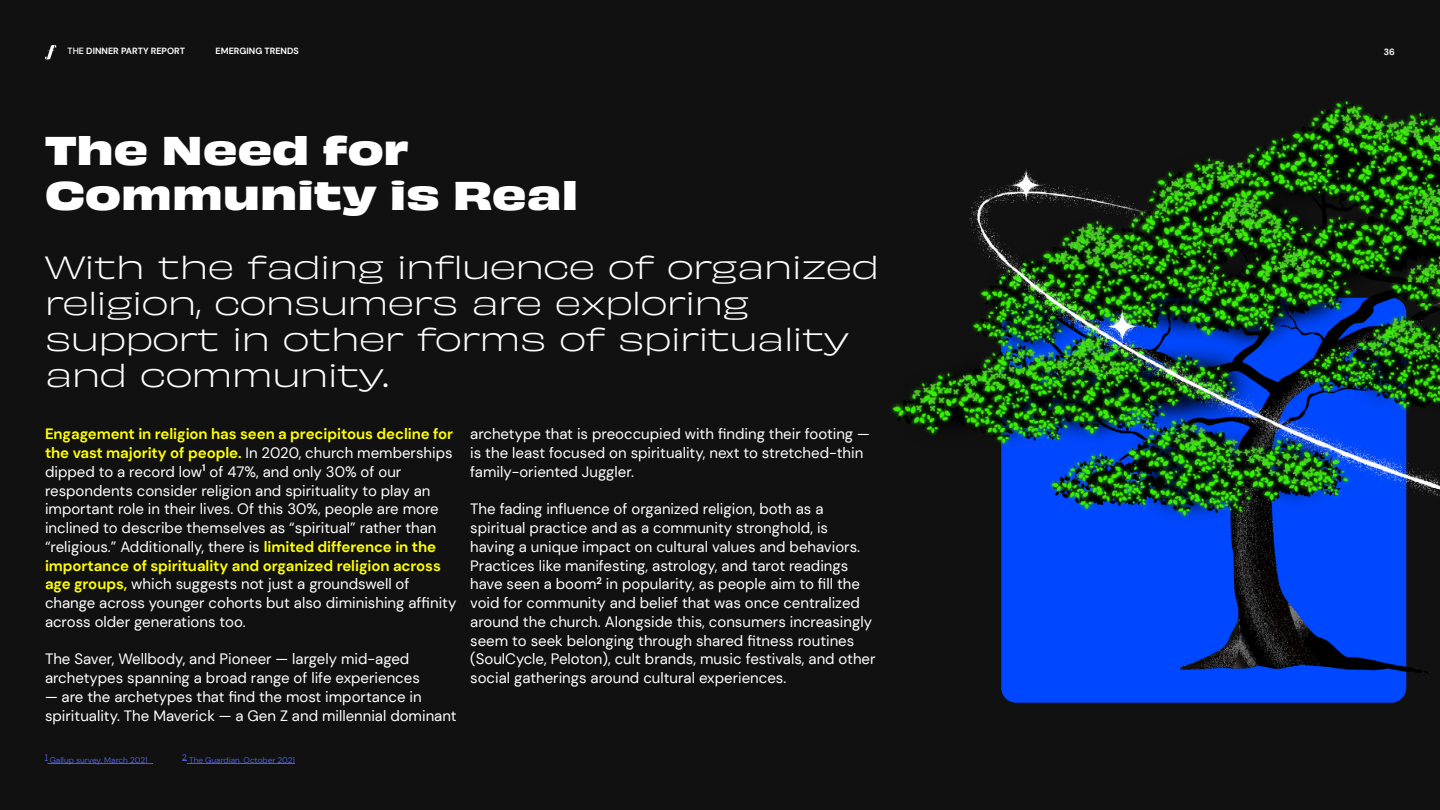
<style>
.page{position:relative;width:1440px;height:810px;background:#111}
.page>*{position:absolute;margin:0;border:0;box-sizing:border-box;transform-origin:0 0}
.HL_2{font:700 expanded 37.5px/45px "Obviously";color:#fff}
.HL_2-2{font:30px/36px "Obviously Wide Lght";letter-spacing:-.01em;color:#fff}
.Body_2{font:15px/18.8px "DM Sans";color:#fff}
.Footers{font:700 9px "DM Sans";color:#fff}
.Body_2-2{font:8.25px "DM Sans";color:#4f5cd6}
.s1{font-weight:500}
.s2{font-weight:700;color:#ff0}
</style>
<div class="page">
<svg style="left:45px;top:45px;width:11px;height:14px"></svg>
<img style="left:891px;top:100px;width:549px;height:603px">
<hr style="left:47px;top:763px;width:106px;height:1px;background:#4f5cd6">
<hr style="left:187px;top:763px;width:108px;height:1px;background:#4f5cd6">
<p class="Footers" style="left:68px;top:45px;width:119px"><span class="s1">THE</span> DINNER PARTY REPORT</p>
<p class="Footers" style="left:1384px;top:46px;width:13px">36</p>
<p class="Footers" style="left:216px;top:45px;width:85px">EMERGING TRENDS</p>
<p class="HL_2" style="left:45px;top:124px;width:535px">The Need for<br>Community is Real</p>
<p class="HL_2-2" style="left:45px;top:247px;width:835px">With the fading influence of organized religion, consumers are exploring support in other forms of spirituality and community.</p>
<p class="Body_2" style="left:45px;top:425px;width:413px"><span class="s2">Engagement in religion has seen a precipitous decline for the vast majority of people.</span> In 2020, church memberships dipped to a record low<sup>1</sup> of 47%, and only 30% of our respondents consider religion and spirituality to play an important role in their lives. Of this 30%, people are more inclined to describe themselves as “spiritual” rather than “religious.” Additionally, there is <span class="s2">limited difference in the importance of spirituality and organized religion across age groups,</span> which suggests not just a groundswell of change across younger cohorts but also diminishing affinity across older generations too.</p>
<p class="Body_2" style="left:45px;top:650px;width:376px">The Saver, Wellbody, and Pioneer — largely mid-aged archetypes spanning a broad range of life experiences</p>
<p class="Body_2" style="left:45px;top:687px;width:413px">— are the archetypes that find the most importance in spirituality. The Maverick — a Gen Z and millennial dominant</p>
<p class="Body_2-2" style="left:45px;top:755px;width:104px">1 Gallup survey, March 2021</p>
<p class="Body_2-2" style="left:182px;top:755px;width:114px">2 The Guardian, October 2021</p>
<p class="Body_2" style="left:470px;top:425px;width:401px">archetype that is preoccupied with finding their footing — is the least focused on spirituality, next to stretched-thin family-oriented Juggler.</p>
<p class="Body_2" style="left:470px;top:500px;width:407px">The fading influence of organized religion, both as a spiritual practice and as a community stronghold, is having a unique impact on cultural values and behaviors.<br>Practices like manifesting, astrology, and tarot readings have seen a boom<sup>2</sup> in popularity, as people aim to fill the void for community and belief that was once centralized around the church. Alongside this, consumers increasingly seem to seek belonging through shared fitness routines (SoulCycle, Peloton), cult brands, music festivals, and other social gatherings around cultural experiences.</p>
</div>
